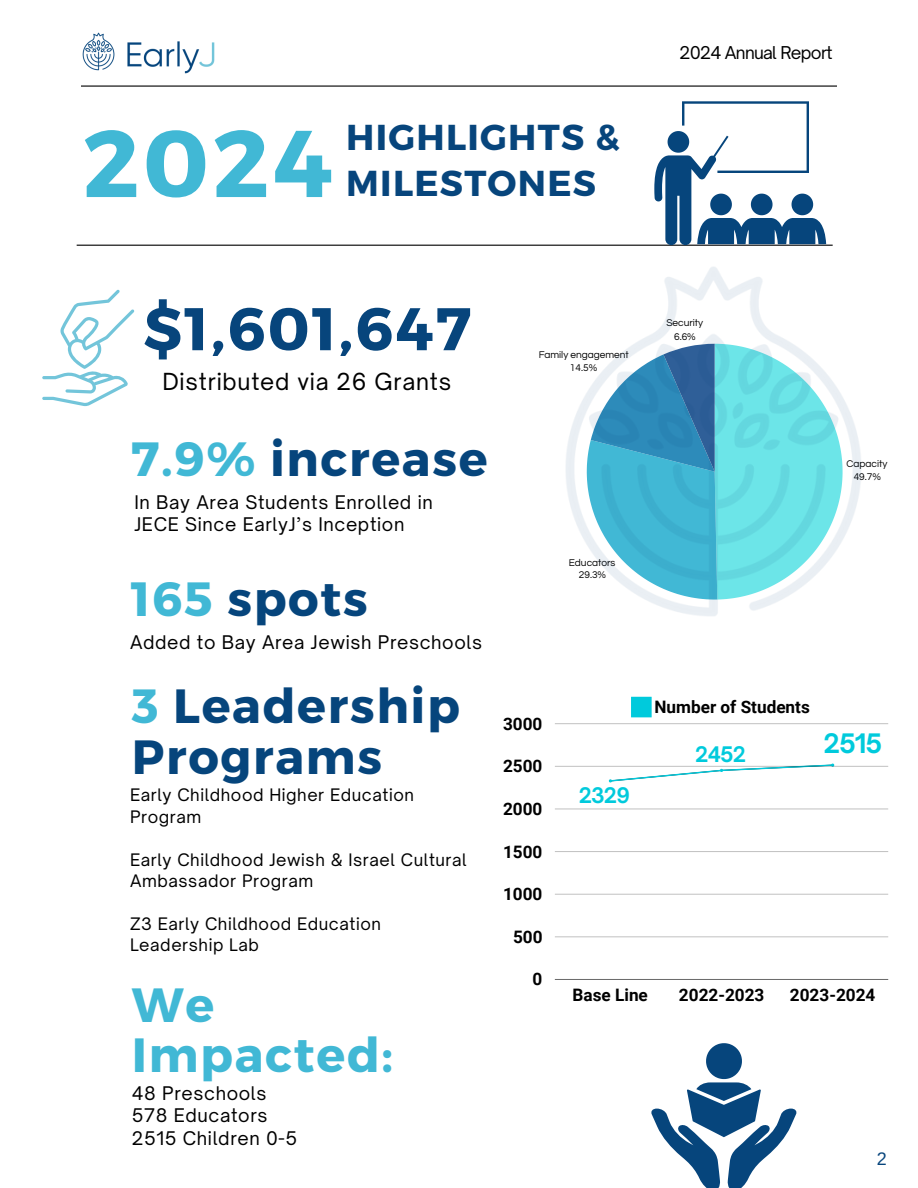
<style>
.page{position:relative;width:918px;height:1188px;background:#fff}
.page>*{position:absolute;margin:0;border:0;box-sizing:border-box;transform-origin:0 0}
.t1{font:700 94.65px "Montserrat";color:#41b8d5}
.t2{font:700 60px "Montserrat";letter-spacing:.035em;color:#07457c}
.t3{font:700 48px/50.7px "Montserrat";letter-spacing:.035em;color:#06457c}
.t4{font:700 48px/50.7px "Montserrat";letter-spacing:.035em;color:#41b8d5}
.t5{font:700 36px/46.2px "Montserrat";letter-spacing:.035em;color:#07457c}
.t6{font:700 25.65px "Open Sauce One";color:#00cadc}
.t7{font:22.5px "Open Sauce One";letter-spacing:.035em;color:#000}
.t8{font:700 20.55px "Open Sauce One";letter-spacing:-.04em;color:#00cadc}
.t9{font:18px/22.5px "Open Sauce One";letter-spacing:.035em;color:#000}
.t10{font:18px "Arimo";color:#07457c}
.t11{font:700 17.25px "Roboto";color:#000}
.t12{font:16.95px "Open Sauce One";letter-spacing:-.04em;color:#000}
.t13{font:16.5px/21.3px "Open Sauce One";letter-spacing:.035em;color:#000}
.t14{font:10.05px/13.2px "Questrial";color:#000;text-align:center}
.s1{color:#41b8d5}
</style>
<div class="page">
<hr style="left:81px;top:86px;width:756px;height:1px;background:#000">
<hr style="left:77px;top:245px;width:756px;height:1px;background:#000">
<svg style="left:651px;top:1043px;width:146px;height:145px"></svg>
<svg style="left:42px;top:290px;width:92px;height:116px"></svg>
<svg style="left:654px;top:101px;width:160px;height:103px"></svg>
<div style="left:631px;top:697px;width:21px;height:20px;background:#00cadc"></div>
<svg style="left:609px;top:764px;width:225px;height:18px"></svg>
<hr style="left:555px;top:979px;width:333px;height:1px;background:#6c6c6c">
<hr style="left:555px;top:937px;width:333px;height:1px;background:#eaeaea">
<hr style="left:555px;top:894px;width:333px;height:1px;background:#d2d2d2">
<hr style="left:555px;top:851px;width:333px;height:1px;background:#c4c4c4">
<hr style="left:555px;top:809px;width:333px;height:1px;background:#e2e2e2">
<hr style="left:555px;top:766px;width:333px;height:1px;background:#000;opacity:.25">
<hr style="left:555px;top:723px;width:333px;height:1px;background:#ccc">
<img style="left:503px;top:204px;width:358px;height:412px">
<img style="left:82px;top:32px;width:133px;height:42px">
<p class="t1" style="left:83px;top:102px;width:251px">2024</p>
<p class="t5" style="left:346px;top:112px;width:275px">HIGHLIGHTS &amp;<br>MILESTONES</p>
<h1 class="t12" style="left:679px;top:42px;width:155px">2024 Annual Report</h1>
<p class="t2" style="left:143px;top:290px;width:329px">$1,601,647</p>
<p class="t7" style="left:162px;top:367px;width:291px">Distributed via 26 Grants</p>
<p class="t14" style="left:539px;top:348px;width:92px">Family engagement<br>14.5%</p>
<h4 class="t3" style="left:131px;top:431px;width:358px"><span class="s1">7.9%</span> increase</h4>
<p class="t9" style="left:134px;top:491px;width:300px">In Bay Area Students Enrolled in<br>JECE Since EarlyJ’s Inception</p>
<p class="t3" style="left:131px;top:572px;width:238px"><span class="s1">165</span> spots</p>
<p class="t9" style="left:130px;top:631px;width:354px">Added to Bay Area Jewish Preschools</p>
<p class="t3" style="left:132px;top:679px;width:330px"><span class="s1">3</span> Leadership<br>Programs</p>
<h2 class="t13" style="left:130px;top:784px;width:285px">Early Childhood Higher Education<br>Program</h2>
<p class="t13" style="left:130px;top:849px;width:338px">Early Childhood Jewish &amp; Israel Cultural<br>Ambassador Program</p>
<h3 class="t13" style="left:130px;top:913px;width:252px">Z3 Early Childhood Education<br>Leadership Lab</h3>
<p class="t11" style="left:503px;top:714px;width:41px">3000</p>
<p class="t11" style="left:503px;top:756px;width:41px">2500</p>
<p class="t11" style="left:503px;top:799px;width:41px">2000</p>
<p class="t11" style="left:503px;top:842px;width:41px">1500</p>
<p class="t11" style="left:503px;top:884px;width:41px">1000</p>
<p class="t11" style="left:513px;top:927px;width:31px">500</p>
<p class="t14" style="left:569px;top:558px;width:48px;line-height:11.2px">Educators<br>29.3%</p>
<h6 class="t8" style="left:579px;top:782px;width:53px">2329</h6>
<p class="t14" style="left:666px;top:317px;width:38px">Security<br>6.6%</p>
<p class="t14" style="left:847px;top:457px;width:42px">Capacity<br>49.7%</p>
<p class="t11" style="left:654px;top:697px;width:157px">Number of Students</p>
<h6 class="t8" style="left:695px;top:741px;width:52px">2452</h6>
<h5 class="t6" style="left:824px;top:727px;width:60px">2515</h5>
<h3 class="t4" style="left:132px;top:977px;width:263px">We<br>Impacted:</h3>
<p class="t9" style="left:132px;top:1081px;width:136px">48 Preschools</p>
<h3 class="t9" style="left:132px;top:1104px;width:137px">578 Educators</h3>
<p class="t9" style="left:132px;top:1126px;width:167px">2515 Children 0-5</p>
<p class="t11" style="left:533px;top:969px;width:11px">0</p>
<p class="t11" style="left:573px;top:985px;width:77px">Base Line</p>
<p class="t11" style="left:679px;top:985px;width:87px">2022-2023</p>
<p class="t11" style="left:790px;top:985px;width:87px">2023-2024</p>
<p class="t10" style="left:877px;top:1148px;width:12px">2</p>
</div>
